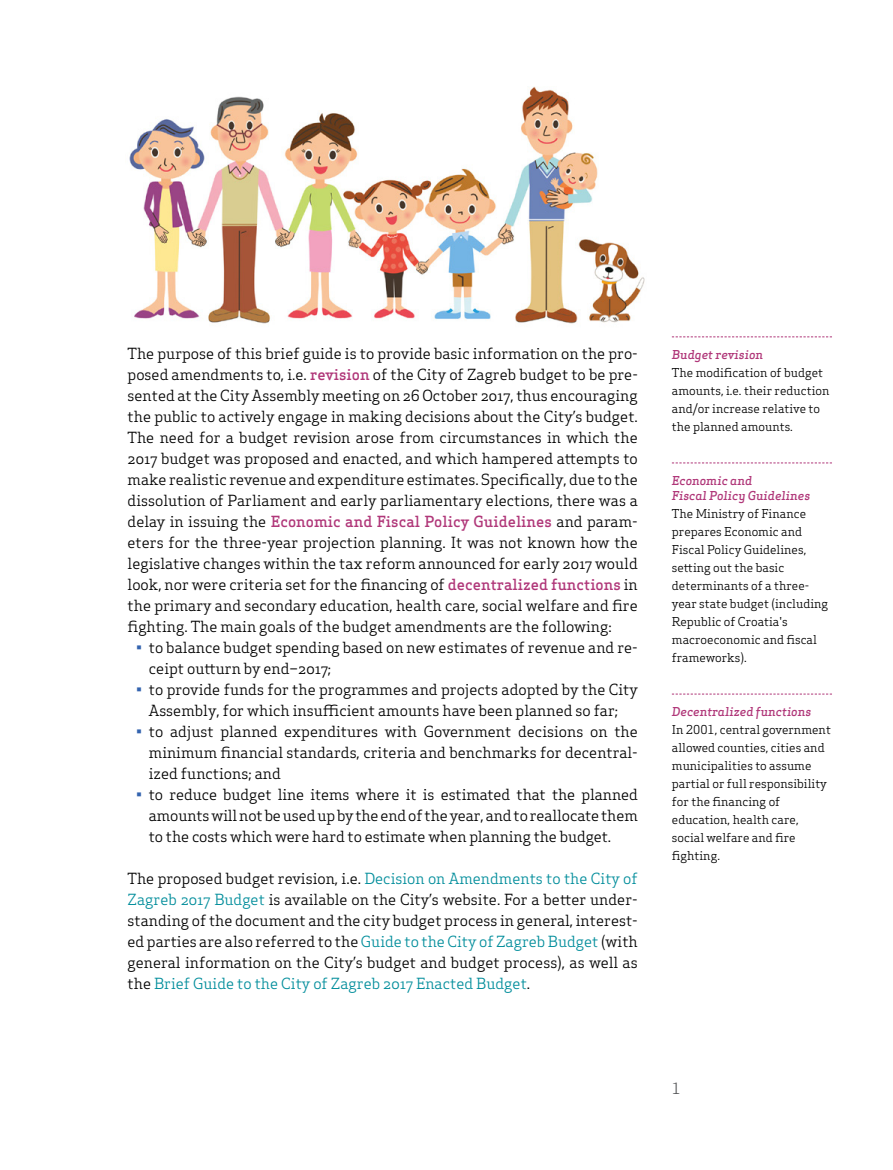
<style>
.page{position:relative;width:893px;height:1170px;background:#fff}
.page>*{position:absolute;margin:0;border:0;box-sizing:border-box;transform-origin:0 0}
.t1{font:15px/21px "Apex Serif";color:#000;text-align:justify}
.t2{font:15px "Apex Serif";color:#58595b}
.t3{font:12px/18px "Apex Serif";color:#000}
.t4{font:italic 500 12px/15px "Apex Serif";color:#b03779}
.s1{font-weight:500;color:#b03779}
.s2{color:#3363af}
.s3{color:#008d9b}
</style>
<div class="page">
<svg style="left:672px;top:336px;width:160px;height:1px"></svg>
<svg style="left:672px;top:462px;width:160px;height:1px"></svg>
<svg style="left:672px;top:693px;width:160px;height:1px"></svg>
<img style="left:129px;top:86px;width:516px;height:238px">
<p class="t1" style="left:128px;top:342px;width:512px">The purpose of this brief guide is to provide basic information on the pro&shy;posed amendments to, i.e. <span class="s1">revision</span> of the City of Zagreb budget to be pre&shy;sented at the City Assembly meeting on 26 October 2017, thus encouraging the public to actively engage in making decisions about the City’s budget.<br>The need for a budget revision arose from circumstances in which the 2017 budget was proposed and enacted, and which hampered attempts to make realistic revenue and expenditure estimates. Specifically, due to the dissolution of Parliament and early parliamentary elections, there was a delay in issuing the <span class="s1">Economic and Fiscal Policy Guidelines</span> and param&shy;eters for the three-year projection planning. It was not known how the legislative changes within the tax reform announced for early 2017 would look, nor were criteria set for the financing of <span class="s1">decentralized functions</span> in the primary and secondary education, health care, social welfare and fire fighting. The main goals of the budget amendments are the following:</p>
<p class="t1" style="left:149px;top:636px;width:490px;text-indent:-13px"><span class="s2">•</span> to balance budget spending based on new estimates of revenue and re&shy;ceipt outturn by end–2017;</p>
<p class="t1" style="left:136px;top:678px;width:503px;text-align:center"><span class="s2">•</span> to provide funds for the programmes and projects adopted by the City<br>Assembly, for which insufficient amounts have been planned so far;</p>
<p class="t1" style="left:149px;top:720px;width:491px;text-indent:-13px"><span class="s2">•</span> to adjust planned expenditures with Government decisions on the minimum financial standards, criteria and benchmarks for decentral&shy;ized functions; and</p>
<p class="t1" style="left:149px;top:783px;width:490px;text-indent:-13px"><span class="s2">•</span> to reduce budget line items where it is estimated that the planned amounts will not be used up by the end of the year, and to reallocate them to the costs which were hard to estimate when planning the budget.</p>
<p class="t1" style="left:128px;top:867px;width:512px">The proposed budget revision, i.e. <span class="s3">Decision on Amendments to the City of Zagreb 2017 Budget</span> is available on the City’s website. For a better under&shy;standing of the document and the city budget process in general, interest&shy;ed parties are also referred to the <span class="s3">Guide to the City of Zagreb Budget</span> (with general information on the City’s budget and budget process), as well as the <span class="s3">Brief Guide to the City of Zagreb 2017 Enacted Budget</span>.</p>
<p class="t4" style="left:672px;top:346px;width:93px">Budget revision</p>
<p class="t3" style="left:672px;top:363px;width:159px">The modification of budget amounts, i.e. their reduction and/or increase relative to the planned amounts.</p>
<p class="t4" style="left:672px;top:472px;width:140px">Economic and<br>Fiscal Policy Guidelines</p>
<p class="t3" style="left:672px;top:504px;width:158px">The Ministry of Finance prepares Economic and<br>Fiscal Policy Guidelines, setting out the basic determinants of a three&shy;year state budget (including<br>Republic of Croatia's macroeconomic and fiscal frameworks).</p>
<p class="t4" style="left:672px;top:703px;width:141px">Decentralized functions</p>
<p class="t3" style="left:672px;top:720px;width:161px">In 2001, central government allowed counties, cities and municipalities to assume partial or full responsibility for the financing of education, health care, social welfare and fire fighting.</p>
<p class="t2" style="left:672px;top:1078px;width:10px">1</p>
</div>
